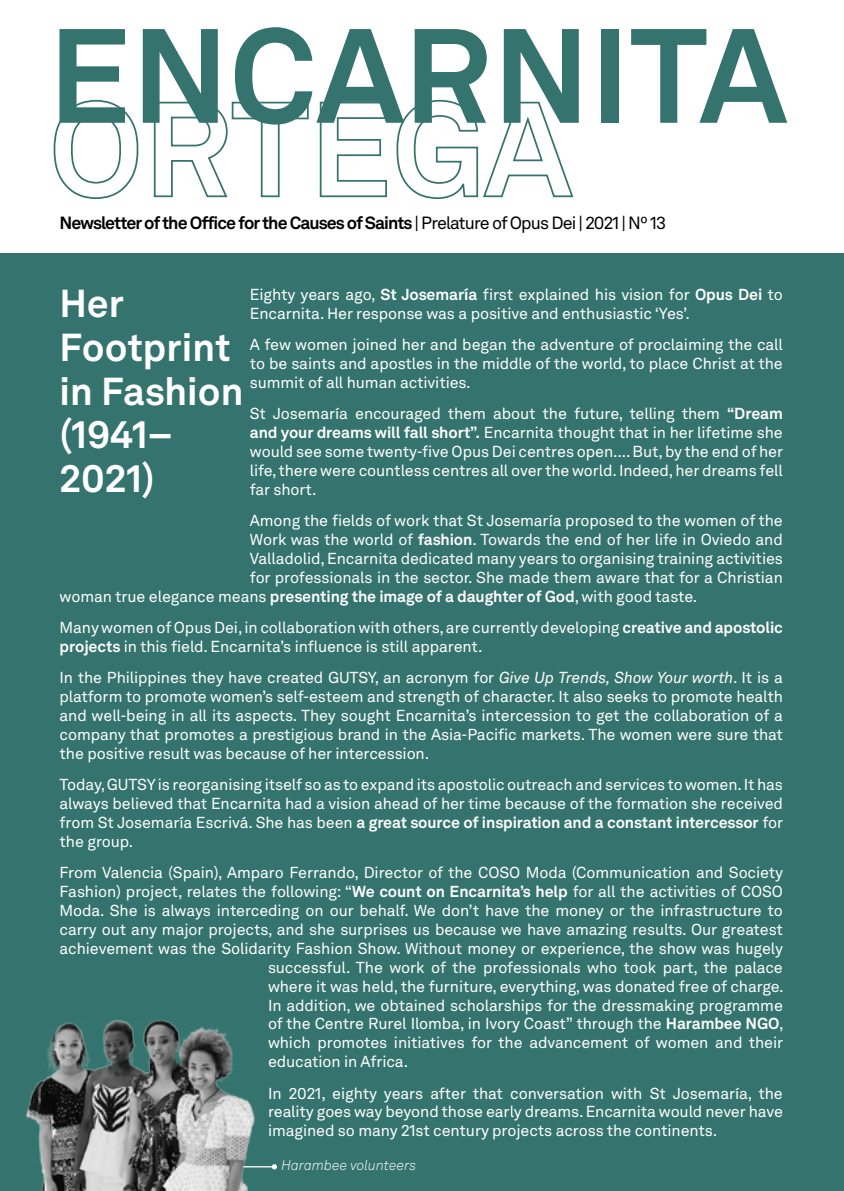
<style>
.page{position:relative;width:844px;height:1191px;background:#fff}
.page>*{position:absolute;margin:0;border:0;box-sizing:border-box;transform-origin:0 0}
.t1{font:700 132.12px "Akkurat LL";color:#35746e}
.t2{font:700 38.5px/43.8px "Akkurat LL";color:#fff}
.t3{font:700 17.5px "Akkurat LL";letter-spacing:-.05em;color:#000}
.t4{font:15.75px/18.9px "Akkurat LL";letter-spacing:-.005em;color:#fff;text-align:justify}
.t5{font:italic 300 14px "Akkurat LL";color:#fff}
.s1{font-weight:400}
.s2{font-weight:700}
.s3{font-style:italic}
</style>
<div class="page">
<div style="left:0;top:254px;width:843px;height:937px;background:#35746e"></div>
<svg style="left:53px;top:99px;width:86px;height:100px"></svg>
<svg style="left:153px;top:101px;width:156px;height:97px"></svg>
<svg style="left:319px;top:101px;width:68px;height:97px"></svg>
<svg style="left:396px;top:99px;width:178px;height:100px"></svg>
<hr style="left:165px;top:1166px;width:109px;height:1px;background:#fff">
<svg style="left:272px;top:1164px;width:5px;height:5px"></svg>
<img style="left:25px;top:1019px;width:234px;height:172px">
<h1 class="t1" style="left:48px;top:-26px;width:739px">ENCARNITA</h1>
<p class="t3" style="left:60px;top:210px;width:607px">Newsletter of the Office for the Causes of Saints <span class="s1">| Prelature of Opus Dei | 2021 | Nº 13</span></p>
<p class="t4" style="left:250px;top:284px;width:534px">Eighty years ago, <span class="s2">St Josemaría</span> first explained his vision for <span class="s2">Opus Dei</span> to<br>Encarnita. Her response was a positive and enthusiastic ‘Yes’.</p>
<p class="t4" style="left:250px;top:334px;width:534px">A few women joined her and began the adventure of proclaiming the call to be saints and apostles in the middle of the world, to place Christ at the summit of all human activities.</p>
<p class="t4" style="left:250px;top:403px;width:534px">St Josemaría encouraged them about the future, telling them <span class="s2">“Dream and your dreams will fall short”.</span> Encarnita thought that in her lifetime she would see some twenty-five Opus Dei centres open.... But, by the end of her life, there were countless centres all over the world. Indeed, her dreams fell far short.</p>
<p class="t4" style="left:250px;top:510px;width:534px">Among the fields of work that St Josemaría proposed to the women of the</p>
<p class="t4" style="left:250px;top:529px;width:534px">Work was the world of <span class="s2">fashion</span>. Towards the end of her life in Oviedo and</p>
<p class="t4" style="left:250px;top:548px;width:534px">Valladolid, Encarnita dedicated many years to organising training activities</p>
<p class="t4" style="left:250px;top:567px;width:534px">for professionals in the sector. She made them aware that for a Christian</p>
<p class="t4" style="left:60px;top:586px;width:639px">woman true elegance means <span class="s2">presenting the image of a daughter of God</span>, with good taste.</p>
<p class="t4" style="left:60px;top:617px;width:724px">Many women of Opus Dei, in collaboration with others, are currently developing <span class="s2">creative and apostolic projects</span> in this field. Encarnita’s influence is still apparent.</p>
<p class="t4" style="left:60px;top:667px;width:724px">In the Philippines they have created GUTSY, an acronym for <span class="s3">Give Up Trends, Show Your worth</span>. It is a platform to promote women’s self-esteem and strength of character. It also seeks to promote health and well-being in all its aspects. They sought Encarnita’s intercession to get the collaboration of a company that promotes a prestigious brand in the Asia-Pacific markets. The women were sure that the positive result was because of her intercession.</p>
<p class="t4" style="left:60px;top:774px;width:725px">Today, GUTSY is reorganising itself so as to expand its apostolic outreach and services to women. It has always believed that Encarnita had a vision ahead of her time because of the formation she received from St Josemaría Escrivá. She has been <span class="s2">a great source of inspiration and a constant intercessor</span> for the group.</p>
<p class="t4" style="left:60px;top:862px;width:725px">From Valencia (Spain), Amparo Ferrando, Director of the COSO Moda (Communication and Society</p>
<p class="t4" style="left:60px;top:881px;width:724px">Fashion) project, relates the following: “<span class="s2">We count on Encarnita’s help</span> for all the activities of COSO</p>
<p class="t4" style="left:60px;top:900px;width:724px">Moda. She is always interceding on our behalf. We don’t have the money or the infrastructure to</p>
<p class="t4" style="left:60px;top:919px;width:724px">carry out any major projects, and she surprises us because we have amazing results. Our greatest</p>
<p class="t4" style="left:60px;top:938px;width:724px">achievement was the Solidarity Fashion Show. Without money or experience, the show was hugely</p>
<p class="t4" style="left:268px;top:957px;width:516px">successful. The work of the professionals who took part, the palace</p>
<p class="t4" style="left:268px;top:976px;width:517px">where it was held, the furniture, everything, was donated free of charge.</p>
<p class="t4" style="left:268px;top:994px;width:516px">In addition, we obtained scholarships for the dressmaking programme</p>
<p class="t4" style="left:268px;top:1013px;width:517px">of the Centre Rurel Ilomba, in Ivory Coast” through the <span class="s2">Harambee NGO</span>,</p>
<p class="t4" style="left:268px;top:1032px;width:516px">which promotes initiatives for the advancement of women and their</p>
<p class="t4" style="left:268px;top:1051px;width:142px">education in Africa.</p>
<p class="t4" style="left:268px;top:1082px;width:516px">In 2021, eighty years after that conversation with St Josemaría, the reality goes way beyond those early dreams. Encarnita would never have imagined so many 21st century projects across the continents.</p>
<h2 class="t2" style="left:60px;top:279px;width:185px">Her<br>Footprint in Fashion (1941–<br>2021)</h2>
<p class="t5" style="left:281px;top:1155px;width:136px">Harambee volunteers</p>
</div>
